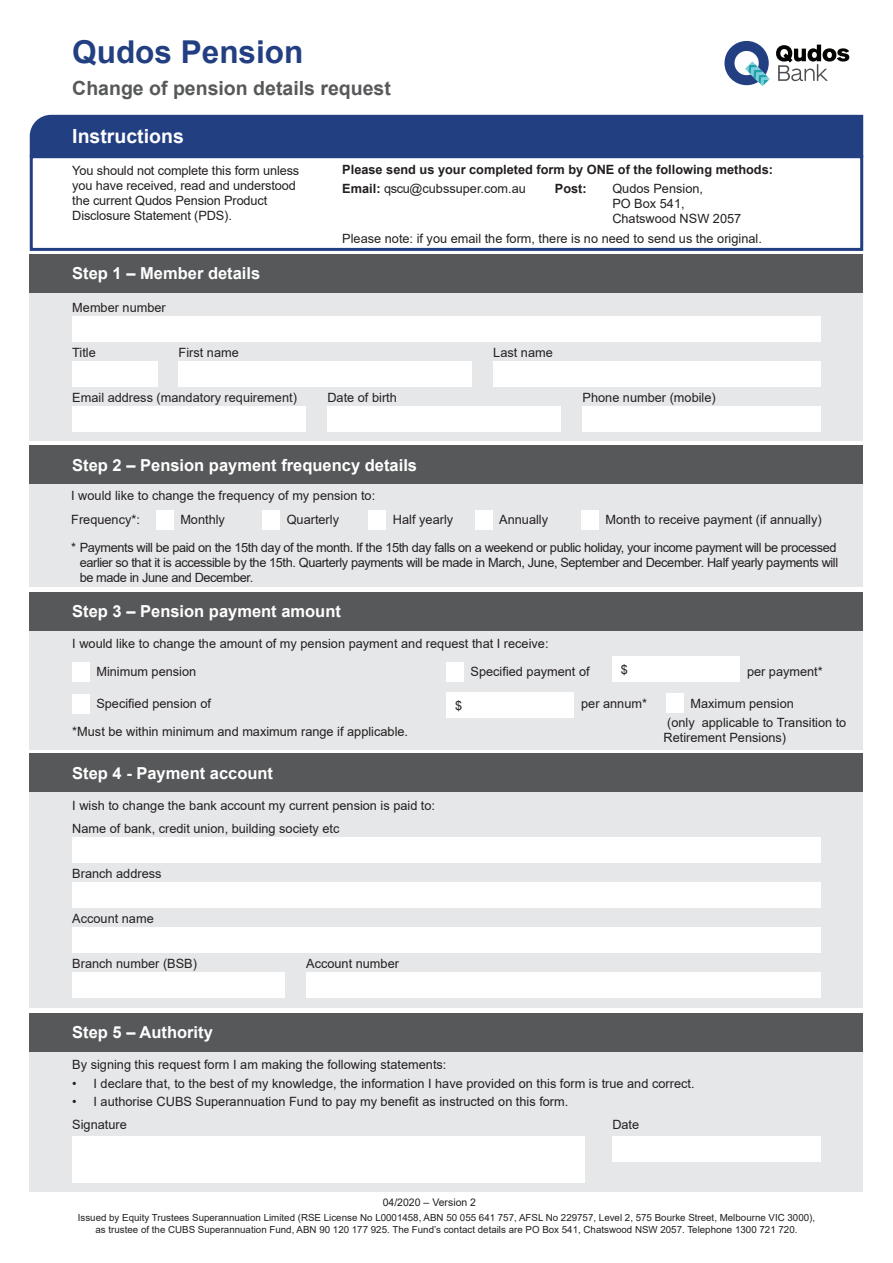
<style>
.page{position:relative;width:893px;height:1263px;background:#fff}
.page>*{position:absolute;margin:0;border:0;box-sizing:border-box;transform-origin:0 0}
.t1{font:700 31.5px "Arial";color:#223f82}
.Heading_1{font:700 19.5px "Arial";color:#57585a}
.t2{font:700 19.5px "Arial";color:#fff}
.Heading_2_Reverse{font:700 16.5px "Arial";color:#fff}
.t3{font:12.75px/15px "Arial";color:#231f20}
.t4{font:12.75px/15px "Arial";letter-spacing:-.03em;color:#231f20}
.t5{font:700 12.75px "Arial";color:#231f20}
.t6{font:10.5px "Arial";color:#231f20}
.t7{font:9.75px/12px "Arial";color:#231f20;text-align:center}
.s1{font-weight:700}
</style>
<div class="page">
<div style="left:30px;top:1051px;width:833px;height:141px;background:#e6e7e9"></div>
<div style="left:30px;top:292px;width:833px;height:149px;background:#e6e7e9"></div>
<div style="left:30px;top:484px;width:833px;height:103px;background:#e6e7e9"></div>
<div style="left:30px;top:254px;width:833px;height:38px;background:#57585a"></div>
<div style="left:30px;top:445px;width:833px;height:39px;background:#57585a"></div>
<div style="left:30px;top:115px;width:833px;height:40px;background:#223f82"></div>
<div style="left:30px;top:155px;width:833px;height:96px;border:3px solid #223f82"></div>
<div style="left:72px;top:1135px;width:513px;height:47px;background:#fff"></div>
<div style="left:612px;top:1136px;width:209px;height:25px;background:#fff"></div>
<div style="left:72px;top:317px;width:749px;height:25px;background:#fff"></div>
<div style="left:72px;top:361px;width:85px;height:26px;background:#fff"></div>
<div style="left:179px;top:361px;width:293px;height:26px;background:#fff"></div>
<div style="left:493px;top:361px;width:328px;height:26px;background:#fff"></div>
<div style="left:72px;top:406px;width:234px;height:26px;background:#fff"></div>
<div style="left:327px;top:406px;width:234px;height:26px;background:#fff"></div>
<div style="left:583px;top:406px;width:238px;height:26px;background:#fff"></div>
<div style="left:156px;top:511px;width:17px;height:19px;background:#fff"></div>
<div style="left:263px;top:511px;width:17px;height:19px;background:#fff"></div>
<div style="left:369px;top:511px;width:17px;height:19px;background:#fff"></div>
<div style="left:475px;top:511px;width:17px;height:19px;background:#fff"></div>
<div style="left:581px;top:511px;width:17px;height:19px;background:#fff"></div>
<div style="left:30px;top:1013px;width:833px;height:38px;background:#57585a"></div>
<div style="left:30px;top:630px;width:833px;height:119px;background:#e6e7e9"></div>
<div style="left:30px;top:592px;width:833px;height:38px;background:#57585a"></div>
<div style="left:72px;top:663px;width:17px;height:19px;background:#fff"></div>
<div style="left:446px;top:663px;width:17px;height:19px;background:#fff"></div>
<div style="left:612px;top:656px;width:128px;height:26px;background:#fff"></div>
<div style="left:72px;top:695px;width:17px;height:19px;background:#fff"></div>
<div style="left:446px;top:692px;width:128px;height:26px;background:#fff"></div>
<div style="left:666px;top:693px;width:17px;height:19px;background:#fff"></div>
<div style="left:30px;top:792px;width:833px;height:216px;background:#e6e7e9"></div>
<div style="left:30px;top:754px;width:833px;height:38px;background:#57585a"></div>
<div style="left:72px;top:838px;width:749px;height:25px;background:#fff"></div>
<div style="left:72px;top:882px;width:749px;height:26px;background:#fff"></div>
<div style="left:72px;top:927px;width:749px;height:26px;background:#fff"></div>
<div style="left:72px;top:972px;width:213px;height:26px;background:#fff"></div>
<div style="left:306px;top:972px;width:515px;height:26px;background:#fff"></div>
<svg style="left:724px;top:41px;width:46px;height:45px"></svg>
<svg style="left:776px;top:45px;width:73px;height:36px"></svg>
<p class="t1" style="left:72px;top:30px;width:233px">Qudos Pension</p>
<p class="Heading_1" style="left:72px;top:75px;width:320px">Change of pension details request</p>
<p class="t2" style="left:72px;top:123px;width:113px">Instructions</p>
<p class="t3" style="left:72px;top:163px;width:229px">You should not complete this form unless you have received, read and understood the current Qudos Pension Product Disclosure Statement (PDS).</p>
<p class="Heading_2_Reverse" style="left:72px;top:262px;width:189px">Step 1 – Member details</p>
<p class="t5" style="left:342px;top:161px;width:432px">Please send us your completed form by ONE of the following methods:</p>
<p class="t3" style="left:342px;top:181px;width:185px"><span class="s1">Email:</span> qscu@cubssuper.com.au</p>
<p class="t5" style="left:555px;top:180px;width:33px">Post:</p>
<p class="t3" style="left:612px;top:181px;width:92px">Qudos Pension,<br>PO Box 541,</p>
<p class="t3" style="left:612px;top:211px;width:130px">Chatswood NSW 2057</p>
<p class="t3" style="left:342px;top:230px;width:421px">Please note: if you email the form, there is no need to send us the original.</p>
<p class="t3" style="left:72px;top:300px;width:95px">Member number</p>
<p class="t3" style="left:72px;top:345px;width:25px">Title</p>
<p class="t3" style="left:179px;top:345px;width:62px">First name</p>
<p class="t3" style="left:493px;top:345px;width:61px">Last name</p>
<p class="t3" style="left:72px;top:390px;width:226px">Email address (mandatory requirement)</p>
<p class="t3" style="left:327px;top:390px;width:71px">Date of birth</p>
<p class="t3" style="left:583px;top:390px;width:135px">Phone number (mobile)</p>
<p class="Heading_2_Reverse" style="left:72px;top:453px;width:346px">Step 2 – Pension payment frequency details</p>
<p class="t3" style="left:71px;top:488px;width:306px">I would like to change the frequency of my pension to:</p>
<p class="t3" style="left:71px;top:512px;width:70px">Frequency*:</p>
<p class="t3" style="left:180px;top:512px;width:46px">Monthly</p>
<p class="t3" style="left:287px;top:512px;width:54px">Quarterly</p>
<p class="t3" style="left:393px;top:512px;width:62px">Half yearly</p>
<p class="t3" style="left:499px;top:512px;width:50px">Annually</p>
<p class="t3" style="left:606px;top:512px;width:218px">Month to receive payment (if annually)</p>
<p class="t4" style="left:80px;top:540px;width:760px;text-indent:-9px">* Payments will be paid on the 15th day of the month. If the 15th day falls on a weekend or public holiday, your income payment will be processed earlier so that it is accessible by the 15th. Quarterly payments will be made in March, June, September and December. Half yearly payments will be made in June and December.</p>
<p class="Heading_2_Reverse" style="left:72px;top:600px;width:270px">Step 3 – Pension payment amount</p>
<p class="t3" style="left:72px;top:636px;width:478px">I would like to change the amount of my pension payment and request that I receive:</p>
<p class="t3" style="left:96px;top:664px;width:101px">Minimum pension</p>
<p class="t3" style="left:471px;top:664px;width:121px">Specified payment of</p>
<p class="t3" style="left:621px;top:662px;width:9px">$</p>
<p class="t3" style="left:747px;top:664px;width:77px">per payment*</p>
<p class="t3" style="left:96px;top:696px;width:116px">Specified pension of</p>
<p class="t3" style="left:455px;top:698px;width:9px">$</p>
<p class="t3" style="left:581px;top:696px;width:67px">per annum*</p>
<p class="t3" style="left:690px;top:696px;width:105px">Maximum pension</p>
<p class="t3" style="left:72px;top:724px;width:337px">*Must be within minimum and maximum range if applicable.</p>
<p class="Heading_2_Reverse" style="left:72px;top:761px;width:202px">Step 4 - Payment account</p>
<p class="t3" style="left:72px;top:798px;width:364px">I wish to change the bank account my current pension is paid to:</p>
<p class="t3" style="left:72px;top:821px;width:269px">Name of bank, credit union, building society etc</p>
<p class="t3" style="left:72px;top:866px;width:91px">Branch address</p>
<p class="t3" style="left:72px;top:911px;width:83px">Account name</p>
<p class="t3" style="left:72px;top:956px;width:126px">Branch number (BSB)</p>
<p class="t3" style="left:306px;top:956px;width:94px">Account number</p>
<p class="t3" style="left:663px;top:715px;width:184px">(only applicable to Transition to<br>Retirement Pensions)</p>
<p class="Heading_2_Reverse" style="left:72px;top:1021px;width:142px">Step 5 – Authority</p>
<p class="t3" style="left:72px;top:1057px;width:376px">By signing this request form I am making the following statements:</p>
<p class="t3" style="left:72px;top:1076px;width:624px">• I declare that, to the best of my knowledge, the information I have provided on this form is true and correct.</p>
<p class="t3" style="left:72px;top:1093px;width:498px">• I authorise CUBS Superannuation Fund to pay my benefit as instructed on this form.</p>
<p class="t3" style="left:72px;top:1117px;width:56px">Signature</p>
<p class="t3" style="left:612px;top:1117px;width:28px">Date</p>
<p class="t6" style="left:383px;top:1195px;width:95px">04/2020 – Version 2</p>
<p class="t7" style="left:78px;top:1212px;width:739px">Issued by Equity Trustees Superannuation Limited (RSE License No L0001458, ABN 50 055 641 757, AFSL No 229757, Level 2, 575 Bourke Street, Melbourne VIC 3000), as trustee of the CUBS Superannuation Fund, ABN 90 120 177 925. The Fund’s contact details are PO Box 541, Chatswood NSW 2057. Telephone 1300 721 720.</p>
</div>
